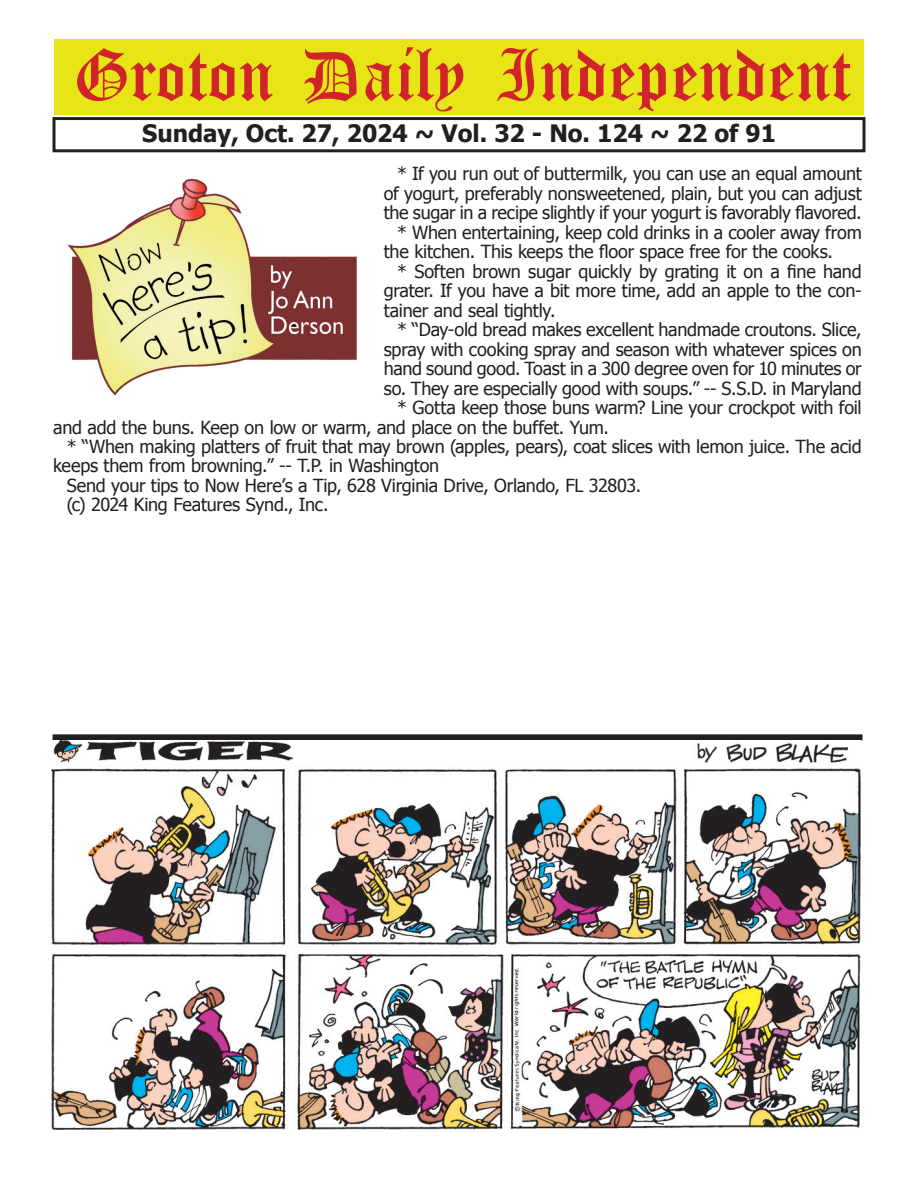
<style>
.page{position:relative;width:918px;height:1188px;background:#fff}
.page>*{position:absolute;margin:0;border:0;box-sizing:border-box;transform-origin:0 0}
.t1{font:54px "Old English Five";color:#d1232a}
.t2{font:700 24px "Tahoma";color:#231f20}
.t3{font:18px "Tahoma";letter-spacing:-.015em;color:#231f20}
</style>
<div class="page">
<div style="left:52px;top:117px;width:814px;height:35px;border:3px solid #231f20"></div>
<div style="left:54px;top:40px;width:810px;height:75px;background:#e7e515"></div>
<div style="left:52px;top:734px;width:810px;height:6px;background:#231f20"></div>
<img style="left:51px;top:740px;width:810px;height:390px">
<img style="left:67px;top:178px;width:290px;height:218px">
<h1 class="t1" style="left:73px;top:50px;width:779px">Groton Daily Independent</h1>
<h2 class="t2" style="left:142px;top:116px;width:635px">Sunday, Oct. 27, 2024 ~ Vol. 32 - No. 124 ~ 22 of 91</h2>
<p class="t3" style="left:397px;top:161px;width:466px">* If you run out of buttermilk, you can use an equal amount</p>
<p class="t3" style="left:384px;top:181px;width:479px">of yogurt, preferably nonsweetened, plain, but you can adjust</p>
<p class="t3" style="left:384px;top:200px;width:479px">the sugar in a recipe slightly if your yogurt is favorably flavored.</p>
<p class="t3" style="left:397px;top:220px;width:466px">* When entertaining, keep cold drinks in a cooler away from</p>
<p class="t3" style="left:384px;top:239px;width:451px">the kitchen. This keeps the floor space free for the cooks.</p>
<p class="t3" style="left:397px;top:259px;width:466px">* Soften brown sugar quickly by grating it on a fine hand</p>
<p class="t3" style="left:384px;top:278px;width:479px">grater. If you have a bit more time, add an apple to the con-</p>
<p class="t3" style="left:384px;top:298px;width:173px">tainer and seal tightly.</p>
<p class="t3" style="left:397px;top:317px;width:466px">* “Day-old bread makes excellent handmade croutons. Slice,</p>
<p class="t3" style="left:384px;top:337px;width:479px">spray with cooking spray and season with whatever spices on</p>
<p class="t3" style="left:384px;top:356px;width:479px">hand sound good. Toast in a 300 degree oven for 10 minutes or</p>
<p class="t3" style="left:384px;top:376px;width:479px">so. They are especially good with soups.” -- S.S.D. in Maryland</p>
<p class="t3" style="left:397px;top:395px;width:466px">* Gotta keep those buns warm? Line your crockpot with foil</p>
<p class="t3" style="left:53px;top:415px;width:557px">and add the buns. Keep on low or warm, and place on the buffet. Yum.</p>
<p class="t3" style="left:67px;top:434px;width:797px">* “When making platters of fruit that may brown (apples, pears), coat slices with lemon juice. The acid</p>
<p class="t3" style="left:53px;top:454px;width:388px">keeps them from browning.” -- T.P. in Washington</p>
<p class="t3" style="left:67px;top:473px;width:576px">Send your tips to Now Here’s a Tip, 628 Virginia Drive, Orlando, FL 32803.</p>
<p class="t3" style="left:67px;top:493px;width:263px">(c) 2024 King Features Synd., Inc.</p>
</div>
